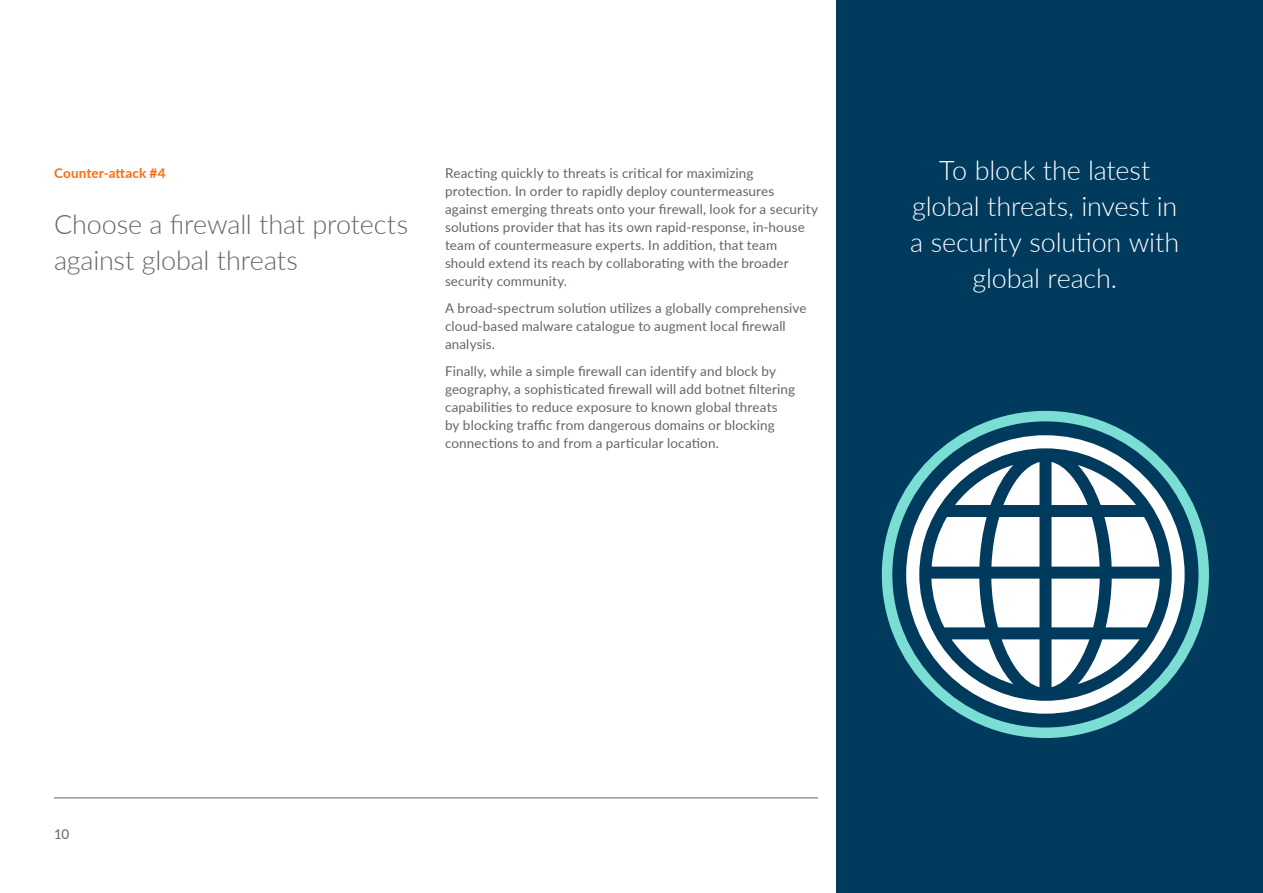
<style>
.page{position:relative;width:1263px;height:893px;background:#fff}
.page>*{position:absolute;margin:0;border:0;box-sizing:border-box;transform-origin:0 0}
.t1{font:300 27px/36px "Lato";letter-spacing:-.005em;color:#fff;text-align:center}
.t2{font:300 27px/36px "Lato";letter-spacing:-.005em;color:#646569}
.t3{font:13.5px/18px "Lato";letter-spacing:.01em;color:#646569}
.t4{font:700 13.5px "Lato";letter-spacing:.01em;color:#ff6c0c}
</style>
<div class="page">
<hr style="left:54px;top:797px;width:1155px;height:1px;background:#646569">
<div style="left:818px;top:0;width:445px;height:893px;background:#003a5d"></div>
<svg style="left:906px;top:435px;width:278px;height:279px"></svg>
<div style="left:882px;top:411px;width:327px;height:327px;border:10px solid #7aded4;border-radius:50%"></div>
<p class="t4" style="left:54px;top:163px;width:113px">Counter-attack #4</p>
<h1 class="t2" style="left:54px;top:205px;width:356px">Choose a firewall that protects against global threats</h1>
<p class="t3" style="left:445px;top:164px;width:374px">Reacting quickly to threats is critical for maximizing protection. In order to rapidly deploy countermeasures against emerging threats onto your firewall, look for a security solutions provider that has its own rapid-response, in-house team of countermeasure experts. In addition, that team should extend its reach by collaborating with the broader security community.</p>
<p class="t3" style="left:445px;top:299px;width:363px">A broad-spectrum solution utilizes a globally comprehensive cloud-based malware catalogue to augment local firewall analysis.</p>
<p class="t3" style="left:445px;top:362px;width:352px">Finally, while a simple firewall can identify and block by geography, a sophisticated firewall will add botnet filtering capabilities to reduce exposure to known global threats by blocking traffic from dangerous domains or blocking connections to and from a particular location.</p>
<h1 class="t1" style="left:910px;top:151px;width:270px">To block the latest global threats, invest in a security solution with global reach.</h1>
<p class="t3" style="left:54px;top:824px;width:17px">10</p>
</div>
